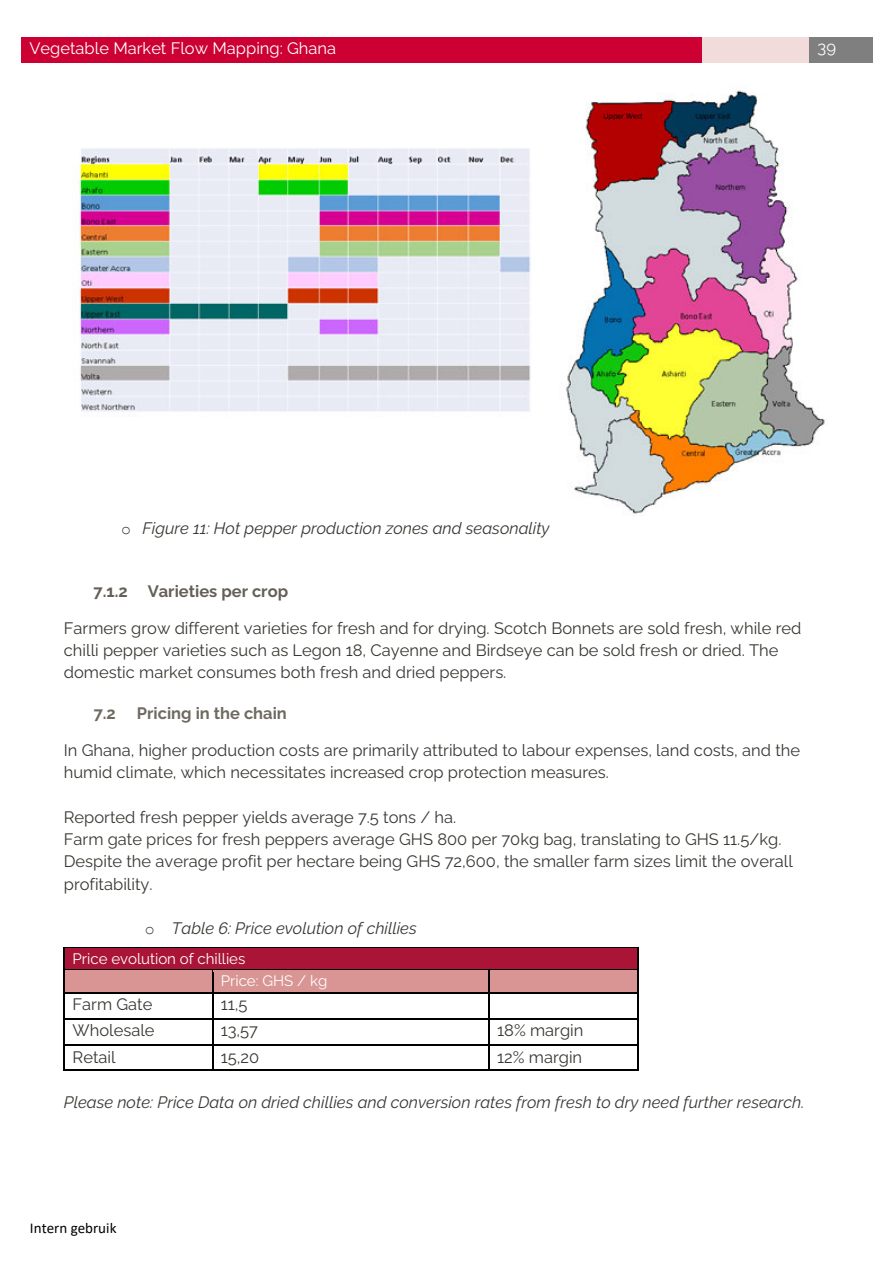
<style>
.page{position:relative;width:893px;height:1262px;background:#fff}
.page>*{position:absolute;margin:0;border:0;box-sizing:border-box;transform-origin:0 0}
.t1{font:16.5px/22.4px "Raleway";color:#393732}
.t2{font:italic 16.5px "Raleway";color:#393732}
.t3{font:16.5px "Raleway";color:#fff}
.t4{font:700 16.5px "Raleway";color:#646058}
.t5{font:700 16.5px "Raleway";color:#6f6b61}
.t6{font:15px "Raleway";color:#fff}
.t7{font:15px "Calibri";color:#000}
.s1{font-family:"Courier New";font-style:normal}
</style>
<div class="page">
<div style="left:21px;top:37px;width:681px;height:26px;background:#cd0033"></div>
<div style="left:702px;top:37px;width:107px;height:26px;background:#f2dcdb"></div>
<div style="left:809px;top:37px;width:63px;height:26px;background:#7f7f7f"></div>
<div style="left:65px;top:948px;width:572px;height:21px;background:#a91437"></div>
<hr style="left:65px;top:947px;width:572px;height:1px;background:#000">
<div style="left:65px;top:970px;width:147px;height:22px;background:#d99594"></div>
<div style="left:213px;top:970px;width:275px;height:22px;background:#d99594"></div>
<div style="left:489px;top:970px;width:148px;height:22px;background:#d99594"></div>
<hr style="left:65px;top:969px;width:147px;height:1px;background:#000">
<hr style="left:213px;top:969px;width:275px;height:1px;background:#000">
<hr style="left:489px;top:969px;width:148px;height:1px;background:#000">
<hr style="left:65px;top:992px;width:147px;height:1px;background:#000">
<hr style="left:213px;top:992px;width:275px;height:1px;background:#000">
<hr style="left:489px;top:992px;width:148px;height:1px;background:#000">
<hr style="left:65px;top:1018px;width:147px;height:1px;background:#000">
<hr style="left:213px;top:1018px;width:275px;height:1px;background:#000">
<hr style="left:489px;top:1018px;width:148px;height:1px;background:#000">
<hr style="left:65px;top:1044px;width:147px;height:1px;background:#000">
<hr style="left:213px;top:1044px;width:275px;height:1px;background:#000">
<hr style="left:489px;top:1044px;width:148px;height:1px;background:#000">
<svg style="left:64px;top:947px;width:1px;height:123px"></svg>
<hr style="left:65px;top:1069px;width:147px;height:1px;background:#000">
<svg style="left:212px;top:969px;width:1px;height:101px"></svg>
<hr style="left:213px;top:1069px;width:275px;height:1px;background:#000">
<svg style="left:488px;top:969px;width:1px;height:101px"></svg>
<hr style="left:489px;top:1069px;width:148px;height:1px;background:#000">
<svg style="left:637px;top:947px;width:1px;height:123px"></svg>
<img style="left:79px;top:90px;width:746px;height:424px">
<p class="t3" style="left:29px;top:35px;width:308px">Vegetable Market Flow Mapping: Ghana</p>
<p class="t3" style="left:817px;top:34px;width:20px">39</p>
<p class="t2" style="left:121px;top:515px;width:430px"><span class="s1">o</span> Figure 11: Hot pepper production zones and seasonality</p>
<h3 class="t4" style="left:94px;top:578px;width:196px">7.1.2 Varieties per crop</h3>
<p class="t1" style="left:64px;top:615px;width:739px">Farmers grow different varieties for fresh and for drying. Scotch Bonnets are sold fresh, while red chilli pepper varieties such as Legon 18, Cayenne and Birdseye can be sold fresh or dried. The domestic market consumes both fresh and dried peppers.</p>
<h2 class="t5" style="left:94px;top:700px;width:24px">7.2</h2>
<h2 class="t5" style="left:137px;top:700px;width:151px">Pricing in the chain</h2>
<p class="t1" style="left:64px;top:737px;width:737px">In Ghana, higher production costs are primarily attributed to labour expenses, land costs, and the humid climate, which necessitates increased crop protection measures.</p>
<p class="t1" style="left:64px;top:804px;width:394px">Reported fresh pepper yields average 7.5 tons / ha.</p>
<p class="t1" style="left:64px;top:826px;width:730px">Farm gate prices for fresh peppers average GHS 800 per 70kg bag, translating to GHS 11.5/kg.<br>Despite the average profit per hectare being GHS 72,600, the smaller farm sizes limit the overall profitability.</p>
<p class="t2" style="left:145px;top:915px;width:273px"><span class="s1">o</span> Table 6: Price evolution of chillies</p>
<p class="t6" style="left:73px;top:946px;width:174px">Price evolution of chillies</p>
<p class="t6" style="left:221px;top:968px;width:108px">Price: GHS / kg</p>
<p class="t1" style="left:73px;top:991px;width:81px">Farm Gate</p>
<p class="t1" style="left:221px;top:991px;width:28px">11,5</p>
<p class="t1" style="left:73px;top:1017px;width:83px">Wholesale</p>
<p class="t1" style="left:221px;top:1017px;width:39px">13,57</p>
<p class="t1" style="left:497px;top:1017px;width:88px">18% margin</p>
<p class="t1" style="left:73px;top:1043px;width:44px">Retail</p>
<p class="t1" style="left:221px;top:1043px;width:40px">15,20</p>
<p class="t1" style="left:497px;top:1043px;width:86px">12% margin</p>
<p class="t2" style="left:64px;top:1089px;width:742px">Please note: Price Data on dried chillies and conversion rates from fresh to dry need further research.</p>
<p class="t7" style="left:30px;top:1217px;width:88px">Intern gebruik</p>
</div>
